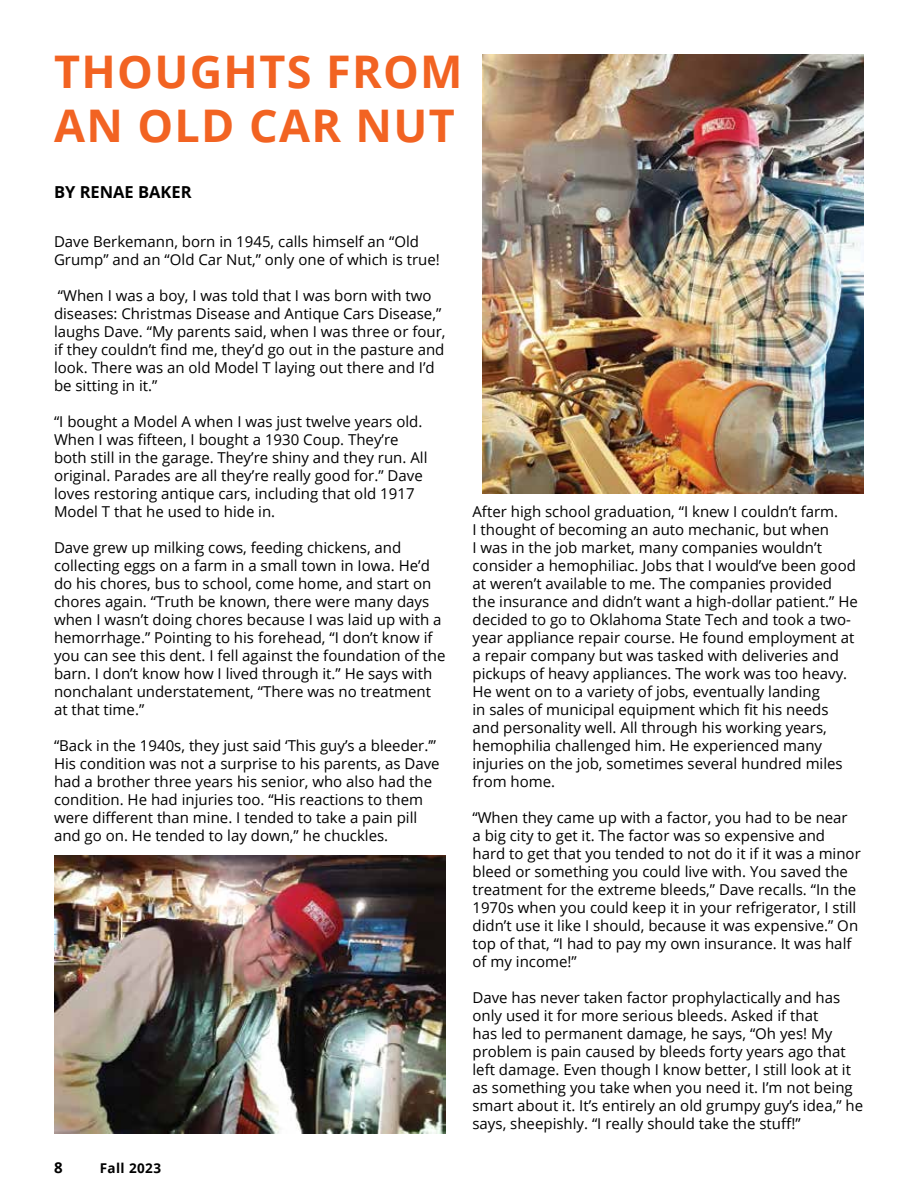
<style>
.page{position:relative;width:918px;height:1188px;background:#fff}
.page>*{position:absolute;margin:0;border:0;box-sizing:border-box;transform-origin:0 0}
.t1{font:700 45px/54px "Open Sans";letter-spacing:.03em;color:#f26322}
.t2{font:700 16.5px "Open Sans";color:#000}
.t3{font:15px/18px "Open Sans";color:#000}
.t4{font:700 15px "Open Sans";color:#000}
.t5{font:700 13.5px "Open Sans";letter-spacing:.03em;color:#000}
</style>
<div class="page">
<img style="left:482px;top:54px;width:382px;height:439px">
<img style="left:54px;top:855px;width:392px;height:279px">
<h1 class="t1" style="left:54px;top:44px;width:410px">THOUGHTS FROM<br>AN OLD CAR NUT</h1>
<p class="t2" style="left:54px;top:181px;width:139px">BY RENAE BAKER</p>
<p class="t3" style="left:54px;top:232px;width:387px">Dave Berkemann, born in 1945, calls himself an “Old<br>Grump” and an “Old Car Nut,” only one of which is true!</p>
<p class="t3" style="left:54px;top:286px;width:393px">“When I was a boy, I was told that I was born with two diseases: Christmas Disease and Antique Cars Disease,” laughs Dave. “My parents said, when I was three or four, if they couldn’t find me, they’d go out in the pasture and look. There was an old Model T laying out there and I’d be sitting in it.”</p>
<p class="t3" style="left:54px;top:412px;width:375px">“I bought a Model A when I was just twelve years old.<br>When I was fifteen, I bought a 1930 Coup. They’re both still in the garage. They’re shiny and they run. All original. Parades are all they’re really good for.” Dave loves restoring antique cars, including that old 1917<br>Model T that he used to hide in.</p>
<p class="t3" style="left:54px;top:538px;width:393px">Dave grew up milking cows, feeding chickens, and collecting eggs on a farm in a small town in Iowa. He’d do his chores, bus to school, come home, and start on chores again. “Truth be known, there were many days when I wasn’t doing chores because I was laid up with a hemorrhage.” Pointing to his forehead, “I don’t know if you can see this dent. I fell against the foundation of the barn. I don’t know how I lived through it.” He says with nonchalant understatement, “There was no treatment at that time.”</p>
<p class="t3" style="left:54px;top:736px;width:387px">“Back in the 1940s, they just said ‘This guy’s a bleeder.’” His condition was not a surprise to his parents, as Dave had a brother three years his senior, who also had the condition. He had injuries too. “His reactions to them were different than mine. I tended to take a pain pill and go on. He tended to lay down,” he chuckles.</p>
<p class="t4" style="left:54px;top:1157px;width:10px">8</p>
<p class="t5" style="left:100px;top:1158px;width:63px">Fall 2023</p>
<p class="t3" style="left:472px;top:502px;width:387px">After high school graduation, “I knew I couldn’t farm.<br>I thought of becoming an auto mechanic, but when<br>I was in the job market, many companies wouldn’t consider a hemophiliac. Jobs that I would’ve been good at weren’t available to me. The companies provided the insurance and didn’t want a high-dollar patient.” He decided to go to Oklahoma State Tech and took a two&shy;year appliance repair course. He found employment at a repair company but was tasked with deliveries and pickups of heavy appliances. The work was too heavy.<br>He went on to a variety of jobs, eventually landing<br>in sales of municipal equipment which fit his needs and personality well. All through his working years, hemophilia challenged him. He experienced many injuries on the job, sometimes several hundred miles from home.</p>
<p class="t3" style="left:472px;top:808px;width:390px">“When they came up with a factor, you had to be near<br>a big city to get it. The factor was so expensive and hard to get that you tended to not do it if it was a minor bleed or something you could live with. You saved the treatment for the extreme bleeds,” Dave recalls. “In the 1970s when you could keep it in your refrigerator, I still didn’t use it like I should, because it was expensive.” On top of that, “I had to pay my own insurance. It was half of my income!”</p>
<p class="t3" style="left:472px;top:988px;width:392px">Dave has never taken factor prophylactically and has only used it for more serious bleeds. Asked if that<br>has led to permanent damage, he says, “Oh yes! My problem is pain caused by bleeds forty years ago that left damage. Even though I know better, I still look at it as something you take when you need it. I’m not being smart about it. It’s entirely an old grumpy guy’s idea,” he says, sheepishly. “I really should take the stuff!”</p>
</div>
